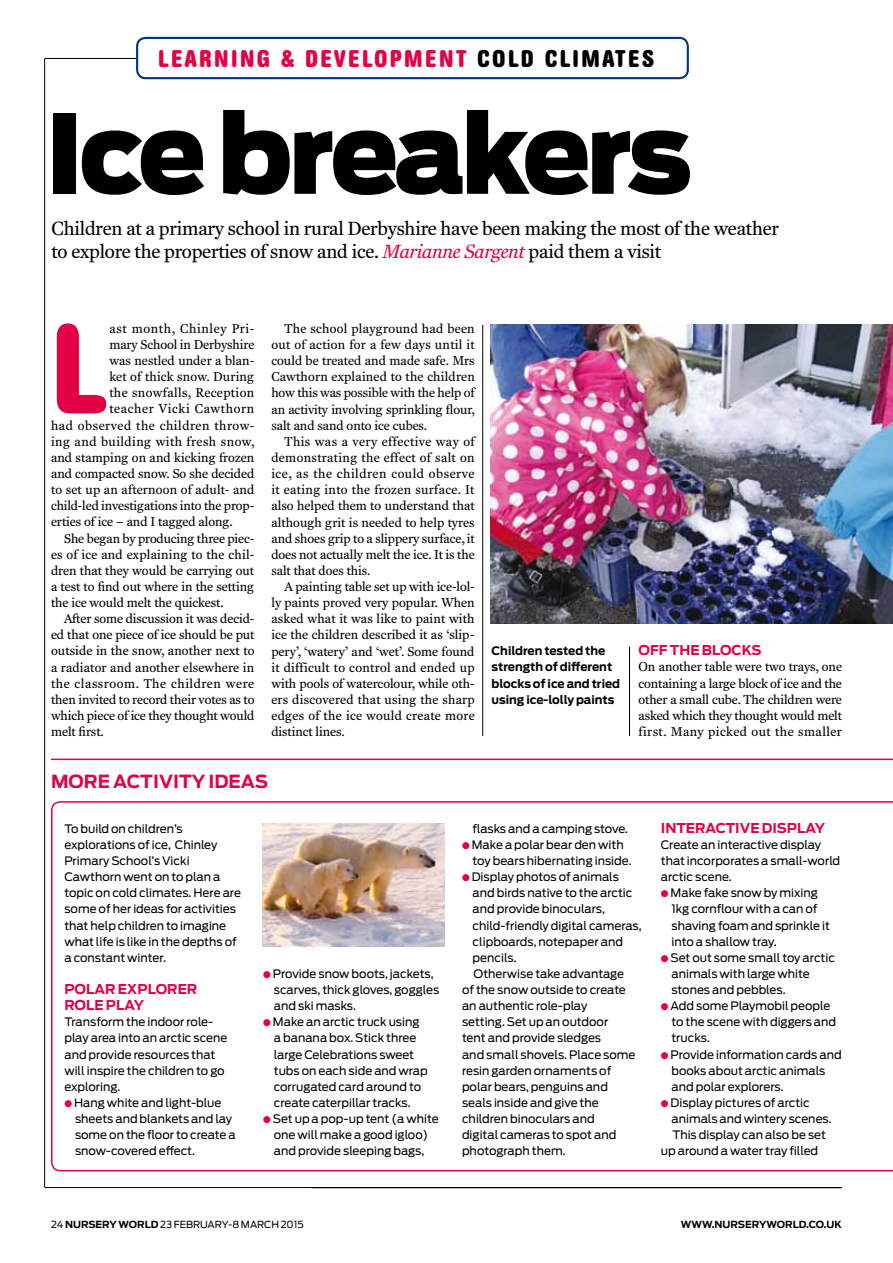
<style>
.page{position:relative;width:893px;height:1263px;background:#fff}
.page>*{position:absolute;margin:0;border:0;box-sizing:border-box;transform-origin:0 0}
.t1{font:700 condensed 126.15px "AG Book Rounded BQ";color:#e30045}
.t2{font:900 108px "Antenna";letter-spacing:-.045em;color:#000}
.t3{font:700 condensed 24px "AG Book Rounded BQ";letter-spacing:.1em;color:#e30045}
.t4{font:19.5px/22.5px "Fenway";letter-spacing:-.01em;color:#000}
.t5{font:700 18px "Antenna";letter-spacing:-.01em;color:#e30045}
.t6{font:700 13.5px/16px "Antenna";color:#e30045}
.t7{font:13.2px/16.2px "Fenway";letter-spacing:-.005em;color:#000;text-align:justify}
.t8{font:13.2px "Fenway";letter-spacing:.04em;color:#000}
.t9{font:13.2px "Fenway";letter-spacing:.015em;color:#000}
.t10{font:13.2px "Fenway";letter-spacing:.02em;color:#000}
.t11{font:13.2px "Fenway";letter-spacing:.035em;color:#000}
.t12{font:13.2px "Fenway";letter-spacing:.03em;color:#000}
.t13{font:13.2px "Fenway";letter-spacing:.05em;color:#000}
.t14{font:13.2px "Fenway";letter-spacing:.045em;color:#000}
.t15{font:11.7px/16px "Antenna";color:#000}
.t16{font:700 11.7px/16px "Antenna";color:#000}
.t17{font:9.75px "Antenna";color:#000}
.t18{font:700 9.75px "Antenna";color:#000}
.s1{color:#000}
.s2{font-style:italic;color:#e30045}
.s3{color:#e30045}
.s4{font-weight:700}
</style>
<div class="page">
<hr style="left:45px;top:58px;width:91px;height:1px;background:#000">
<hr style="left:44px;top:59px;width:1px;height:1128px;background:#000">
<hr style="left:45px;top:1187px;width:797px;height:1px;background:#000">
<hr style="left:482px;top:325px;width:1px;height:411px;background:#000">
<hr style="left:629px;top:647px;width:1px;height:89px;background:#000">
<svg style="left:51px;top:801px;width:842px;height:370px"></svg>
<div style="left:136px;top:37px;width:553px;height:42px;border:2px solid #003382;border-radius:9px"></div>
<hr style="left:51px;top:758px;width:842px;height:2px;background:#e30045">
<img style="left:491px;top:324px;width:402px;height:299px">
<img style="left:262px;top:823px;width:182px;height:123px">
<h3 class="t3" style="left:158px;top:44px;width:497px">LEARNING &amp; DEVELOPMENT <span class="s1">COLD CLIMATES</span></h3>
<h2 class="t2" style="left:45px;top:90px;width:649px">Ice breakers</h2>
<h3 class="t4" style="left:52px;top:217px;width:729px">Children at a primary school in rural Derbyshire have been making the most of the weather to explore the properties of snow and ice. <span class="s2">Marianne Sargent</span> paid them a visit</h3>
<h1 class="t1" style="left:51px;top:296px;width:57px">L</h1>
<p class="t13" style="left:109px;top:320px;width:147px">ast month, Chinley Pri-</p>
<p class="t7" style="left:109px;top:336px;width:147px">mary School in Derbyshire</p>
<p class="t7" style="left:109px;top:352px;width:147px">was nestled under a blan-</p>
<p class="t9" style="left:109px;top:369px;width:146px">ket of thick snow. During</p>
<p class="t12" style="left:109px;top:385px;width:146px">the snowfalls, Reception</p>
<p class="t14" style="left:109px;top:401px;width:146px">teacher Vicki Cawthorn</p>
<p class="t8" style="left:51px;top:417px;width:205px">had observed the children throw-</p>
<p class="t11" style="left:51px;top:433px;width:205px">ing and building with fresh snow,</p>
<p class="t7" style="left:51px;top:449px;width:205px">and stamping on and kicking frozen</p>
<p class="t7" style="left:51px;top:465px;width:205px">and compacted snow. So she decided</p>
<p class="t9" style="left:51px;top:482px;width:205px">to set up an afternoon of adult- and</p>
<p class="t7" style="left:51px;top:498px;width:205px">child-led investigations into the prop-</p>
<p class="t7" style="left:51px;top:514px;width:183px">erties of ice – and I tagged along.</p>
<p class="t7" style="left:64px;top:530px;width:192px">She began by producing three piec-</p>
<p class="t10" style="left:51px;top:546px;width:205px">es of ice and explaining to the chil-</p>
<p class="t7" style="left:51px;top:562px;width:205px">dren that they would be carrying out</p>
<p class="t7" style="left:51px;top:578px;width:205px">a test to find out where in the setting</p>
<p class="t7" style="left:51px;top:594px;width:174px">the ice would melt the quickest.</p>
<p class="t7" style="left:64px;top:610px;width:192px">After some discussion it was decid-</p>
<p class="t7" style="left:51px;top:627px;width:205px">ed that one piece of ice should be put</p>
<p class="t7" style="left:51px;top:643px;width:205px">outside in the snow, another next to</p>
<p class="t7" style="left:51px;top:659px;width:205px">a radiator and another elsewhere in</p>
<p class="t8" style="left:51px;top:675px;width:205px">the classroom. The children were</p>
<p class="t7" style="left:51px;top:691px;width:205px">then invited to record their votes as to</p>
<p class="t7" style="left:51px;top:707px;width:205px">which piece of ice they thought would</p>
<p class="t7" style="left:51px;top:723px;width:54px">melt first.</p>
<p class="t7" style="left:271px;top:320px;width:205px;text-indent:13px">The school playground had been out of action for a few days until it could be treated and made safe. Mrs Cawthorn explained to the children how this was possible with the help of an activity involving sprinkling flour, salt and sand onto ice cubes.</p>
<p class="t7" style="left:271px;top:433px;width:205px;text-indent:13px">This was a very effective way of demonstrating the effect of salt on ice, as the children could observe it eating into the frozen surface. It also helped them to understand that although grit is needed to help tyres and shoes grip to a slippery surface, it does not actually melt the ice. It is the salt that does this.</p>
<p class="t7" style="left:271px;top:578px;width:205px;text-indent:13px">A painting table set up with ice-lol&shy;ly paints proved very popular. When asked what it was like to paint with ice the children described it as ‘slip&shy;pery’, ‘watery’ and ‘wet’. Some found it difficult to control and ended up with pools of watercolour, while oth&shy;ers discovered that using the sharp edges of the ice would create more distinct lines.</p>
<h3 class="t5" style="left:51px;top:770px;width:219px">MORE ACTIVITY I DEAS</h3>
<p class="t16" style="left:491px;top:643px;width:130px">CHILDREN TESTED THE<br>STRENGTH OF DIFFERENT<br>BLOCKS OF ICE AND TRIED<br>USING ICE-LOLLY PAINTS</p>
<p class="t6" style="left:639px;top:642px;width:85px">OFF THE BLOCKS</p>
<p class="t7" style="left:639px;top:659px;width:205px">On another table were two trays, one containing a large block of ice and the other a small cube. The children were asked which they thought would melt first. Many picked out the smaller</p>
<p class="t15" style="left:64px;top:820px;width:178px">To build on children’s explorations of ice, Chinley<br>Primary School’s Vicki<br>Cawthorn went on to plan a topic on cold climates. Here are some of her ideas for activities that help children to imagine what life is like in the depths of a constant winter.</p>
<p class="t6" style="left:64px;top:981px;width:135px">POLAR EXPLORER<br>ROLE PLAY</p>
<p class="t15" style="left:64px;top:1014px;width:165px">Transform the indoor role&shy;play area into an arctic scene and provide resources that will inspire the children to go exploring.</p>
<p class="t15" style="left:75px;top:1095px;width:162px;text-indent:-11px"><span class="s3">●</span> Hang white and light-blue sheets and blankets and lay some on the floor to create a snow-covered effect.</p>
<p class="t15" style="left:274px;top:966px;width:167px;text-indent:-11px"><span class="s3">●</span> Provide snow boots, jackets, scarves, thick gloves, goggles and ski masks.</p>
<p class="t15" style="left:274px;top:1014px;width:156px;text-indent:-11px"><span class="s3">●</span> Make an arctic truck using a banana box. Stick three large Celebrations sweet tubs on each side and wrap corrugated card around to create caterpillar tracks.</p>
<p class="t15" style="left:263px;top:1111px;width:177px;text-align:center"><span class="s3">●</span> Set up a pop-up tent (a white one will make a good igloo) and provide sleeping bags,</p>
<p class="t15" style="left:473px;top:820px;width:157px">flasks and a camping stove.</p>
<p class="t15" style="left:473px;top:837px;width:160px;text-indent:-11px"><span class="s3">●</span> Make a polar bear den with toy bears hibernating inside.</p>
<p class="t15" style="left:462px;top:869px;width:158px"><span class="s3">●</span> Display photos of animals</p>
<p class="t15" style="left:473px;top:885px;width:161px">and birds native to the arctic</p>
<p class="t15" style="left:473px;top:901px;width:134px">and provide binoculars,</p>
<p class="t15" style="left:473px;top:917px;width:171px">child-friendly digital cameras,</p>
<p class="t15" style="left:473px;top:933px;width:152px">clipboards, notepaper and</p>
<p class="t15" style="left:473px;top:949px;width:46px">pencils.</p>
<p class="t15" style="left:474px;top:966px;width:152px">Otherwise take advantage</p>
<p class="t15" style="left:462px;top:982px;width:165px">of the snow outside to create</p>
<p class="t15" style="left:462px;top:998px;width:127px">an authentic role-play</p>
<p class="t15" style="left:462px;top:1014px;width:148px">setting. Set up an outdoor</p>
<p class="t15" style="left:462px;top:1030px;width:141px">tent and provide sledges</p>
<p class="t15" style="left:462px;top:1046px;width:175px">and small shovels. Place some</p>
<p class="t15" style="left:462px;top:1062px;width:151px">resin garden ornaments of</p>
<p class="t15" style="left:462px;top:1078px;width:147px">polar bears, penguins and</p>
<p class="t15" style="left:462px;top:1095px;width:138px">seals inside and give the</p>
<p class="t15" style="left:462px;top:1111px;width:134px">children binoculars and</p>
<p class="t15" style="left:462px;top:1127px;width:156px">digital cameras to spot and</p>
<p class="t15" style="left:462px;top:1143px;width:105px">photograph them.</p>
<p class="t6" style="left:661px;top:820px;width:166px">INTERACTIVE DISPLAY</p>
<p class="t15" style="left:661px;top:837px;width:181px">Create an interactive display that incorporates a small-world arctic scene.</p>
<p class="t15" style="left:671px;top:885px;width:160px;text-indent:-11px"><span class="s3">●</span> Make fake snow by mixing<br>1kg cornflour with a can of shaving foam and sprinkle it into a shallow tray.</p>
<p class="t15" style="left:671px;top:949px;width:165px;text-indent:-11px"><span class="s3">●</span> Set out some small toy arctic animals with large white stones and pebbles.</p>
<p class="t15" style="left:671px;top:998px;width:166px;text-indent:-11px"><span class="s3">●</span> Add some Playmobil people to the scene with diggers and trucks.</p>
<p class="t15" style="left:671px;top:1046px;width:172px;text-indent:-11px"><span class="s3">●</span> Provide information cards and books about arctic animals and polar explorers.</p>
<p class="t15" style="left:661px;top:1095px;width:150px"><span class="s3">●</span> Display pictures of arctic</p>
<p class="t15" style="left:671px;top:1111px;width:162px">animals and wintery scenes.</p>
<p class="t15" style="left:672px;top:1127px;width:155px">This display can also be set</p>
<p class="t15" style="left:661px;top:1143px;width:159px">up around a water tray filled</p>
<p class="t17" style="left:51px;top:1218px;width:254px">24 <span class="s4">NURSERY WORLD</span> 23 February-8 March 2015</p>
<p class="t18" style="left:681px;top:1218px;width:162px">WWW.NURSERYWORLD.CO.UK</p>
</div>
